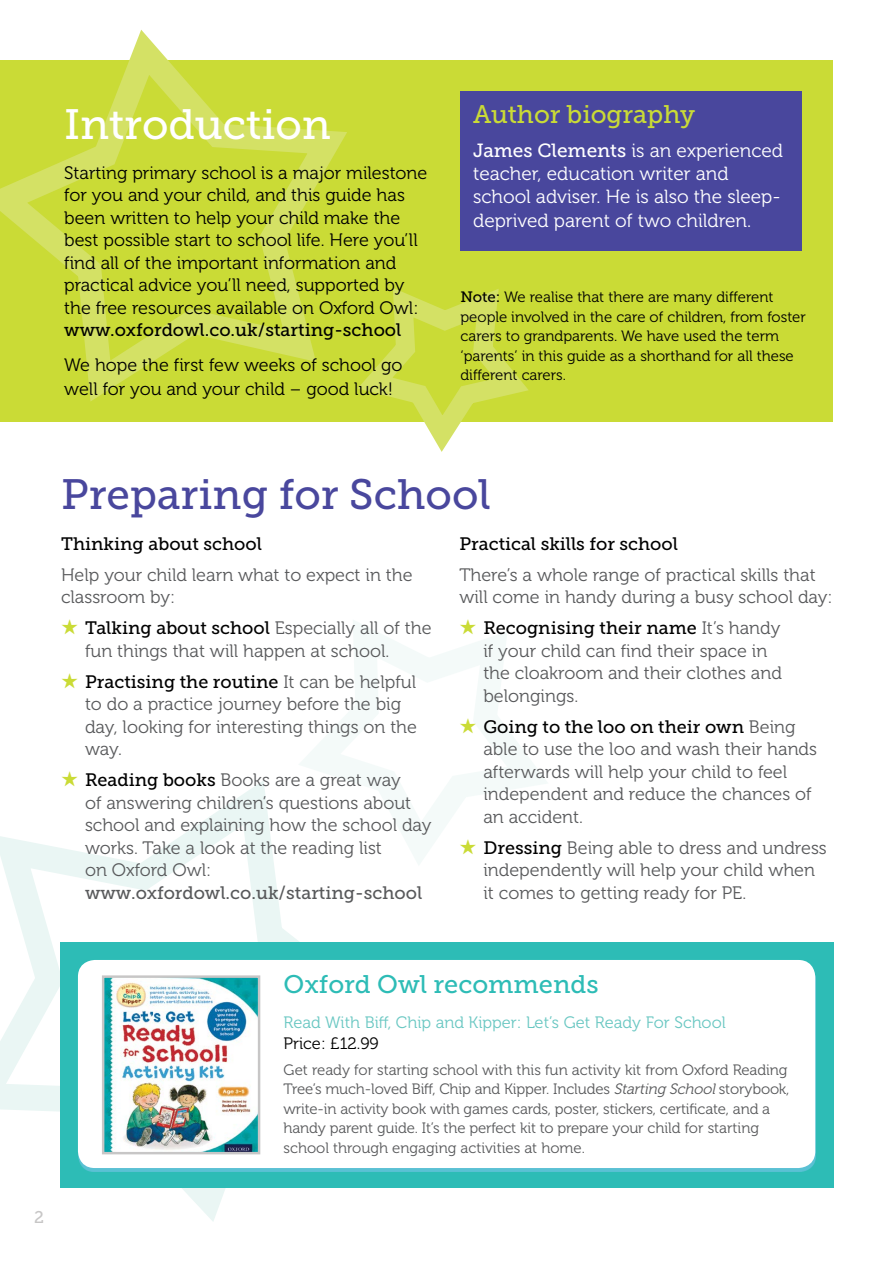
<style>
.page{position:relative;width:893px;height:1263px;background:#fff}
.page>*{position:absolute;margin:0;border:0;box-sizing:border-box;transform-origin:0 0}
.t1{font:42.3px "Museo Slab 500";color:#49479d}
.t2{font:42.3px "Museo Slab 500";letter-spacing:-.005em;color:#fff}
.t3{font:25.35px "Museo Slab 500";color:#2dbcb6}
.t4{font:25.35px "Museo Slab 500";color:#cadb36}
.t5{font:19.05px/23.2px "Museo 300";color:#fff}
.t6{font:18px/22.5px "Museo 300";color:#58595b}
.t7{font:18px/22.5px "Museo 300";color:#000}
.t8{font:18px "Museo Slab 500";color:#000}
.t9{font:18px "Museo Slab 500";color:#58595b}
.t10{font:16.95px "Museo Slab 500";color:#c7c6c6}
.t11{font:16.5px "Museo 300";color:#69c7c2}
.t12{font:16.5px "Museo 300";color:#000}
.t13{font:15px/19.5px "Museo 300";letter-spacing:-.01em;color:#58595b}
.t14{font:15px/19.5px "Museo 300";color:#000}
.s1{font-family:"Museo Slab 500"}
.s2{color:#cadb36}
.s3{font-family:"Museo 300";color:#58595b}
.s4{font-family:"Museo Slab 500";color:#000}
.s5{font-style:italic}
</style>
<div class="page">
<svg style="left:299px;top:620px;width:248px;height:238px"></svg>
<div style="left:0;top:60px;width:833px;height:361px;background:#cadb36"></div>
<svg style="left:0;top:29px;width:347px;height:393px"></svg>
<svg style="left:340px;top:273px;width:206px;height:179px"></svg>
<svg style="left:0;top:767px;width:423px;height:454px"></svg>
<div style="left:460px;top:91px;width:341px;height:160px;background:#49479d"></div>
<div style="left:60px;top:942px;width:773px;height:246px;background:#2dbcb6"></div>
<div style="left:78px;top:963px;width:737px;height:209px;background:#5ac1d4"></div>
<div style="left:78px;top:960px;width:737px;height:208px;background:#fff;border-radius:17px"></div>
<img style="left:105px;top:978px;width:152px;height:173px">
<div style="left:102px;top:975px;width:158px;height:179px;border:2px solid #c7c6c6"></div>
<h1 class="t2" style="left:64px;top:101px;width:268px">Introduction</h1>
<p class="t7" style="left:64px;top:162px;width:365px">Starting primary school is a major milestone for you and your child, and this guide has been written to help your child make the best possible start to school life. Here you’ll find all of the important information and practical advice you’ll need, supported by the free resources available on Oxford Owl:</p>
<p class="t8" style="left:64px;top:320px;width:339px">www.oxfordowl.co.uk/starting-school</p>
<p class="t7" style="left:64px;top:354px;width:340px;line-height:23.2px">We hope the first few weeks of school go well for you and your child – good luck!</p>
<h2 class="t4" style="left:473px;top:100px;width:223px">Author biography</h2>
<p class="t5" style="left:473px;top:139px;width:311px"><span class="s1">James Clements</span> is an experienced teacher, education writer and school adviser. He is also the sleep&shy;deprived parent of two children.</p>
<p class="t14" style="left:460px;top:287px;width:347px"><span class="s1">Note:</span> We realise that there are many different people involved in the care of children, from foster carers to grandparents. We have used the term ‘parents’ in this guide as a shorthand for all these different carers.</p>
<h1 class="t1" style="left:61px;top:470px;width:431px">Preparing for School</h1>
<p class="t8" style="left:61px;top:533px;width:202px">Thinking about school</p>
<p class="t6" style="left:61px;top:563px;width:353px">Help your child learn what to expect in the classroom by:</p>
<p class="t8" style="left:61px;top:618px;width:372px"><span class="s2">★</span> Talking about school <span class="s3">Especially all of the</span></p>
<p class="t6" style="left:85px;top:639px;width:306px">fun things that will happen at school.</p>
<p class="t8" style="left:61px;top:671px;width:357px"><span class="s2">★</span> Practising the routine <span class="s3">It can be helpful</span></p>
<p class="t6" style="left:85px;top:693px;width:333px">to do a practice journey before the big day, looking for interesting things on the way.</p>
<p class="t6" style="left:85px;top:769px;width:348px;text-indent:-24px"><span class="s2">★</span> <span class="s4">Reading books</span> Books are a great way<br>of answering children’s questions about school and explaining how the school day works. Take a look at the reading list<br>on Oxford Owl:</p>
<p class="t9" style="left:85px;top:882px;width:339px">www.oxfordowl.co.uk/starting-school</p>
<p class="t8" style="left:459px;top:533px;width:220px">Practical skills for school</p>
<p class="t6" style="left:459px;top:563px;width:375px">There’s a whole range of practical skills that will come in handy during a busy school day:</p>
<p class="t8" style="left:459px;top:618px;width:323px"><span class="s2">★</span> Recognising their name <span class="s3">It’s handy</span></p>
<p class="t6" style="left:483px;top:639px;width:300px">if your child can find their space in the cloakroom and their clothes and belongings.</p>
<p class="t8" style="left:459px;top:716px;width:338px"><span class="s2">★</span> Going to the loo on their own <span class="s3">Being</span></p>
<p class="t6" style="left:483px;top:738px;width:335px">able to use the loo and wash their hands afterwards will help your child to feel independent and reduce the chances of an accident.</p>
<p class="t6" style="left:483px;top:836px;width:345px;text-indent:-24px"><span class="s2">★</span> <span class="s4">Dressing</span> Being able to dress and undress independently will help your child when it comes to getting ready for PE.</p>
<p class="t10" style="left:34px;top:1208px;width:11px">2</p>
<h2 class="t3" style="left:284px;top:970px;width:317px">Oxford Owl recommends</h2>
<p class="t11" style="left:284px;top:1014px;width:444px">Read With Biff, Chip and Kipper: Let’s Get Ready For School</p>
<p class="t12" style="left:284px;top:1034px;width:97px">Price: £12.99</p>
<p class="t13" style="left:284px;top:1060px;width:507px">Get ready for starting school with this fun activity kit from Oxford Reading Tree’s much-loved Biff, Chip and Kipper. Includes <span class="s5">Starting School</span>storybook, write-in activity book with games cards, poster, stickers, certificate, and a handy parent guide. It’s the perfect kit to prepare your child for starting school through engaging activities at home.</p>
</div>
